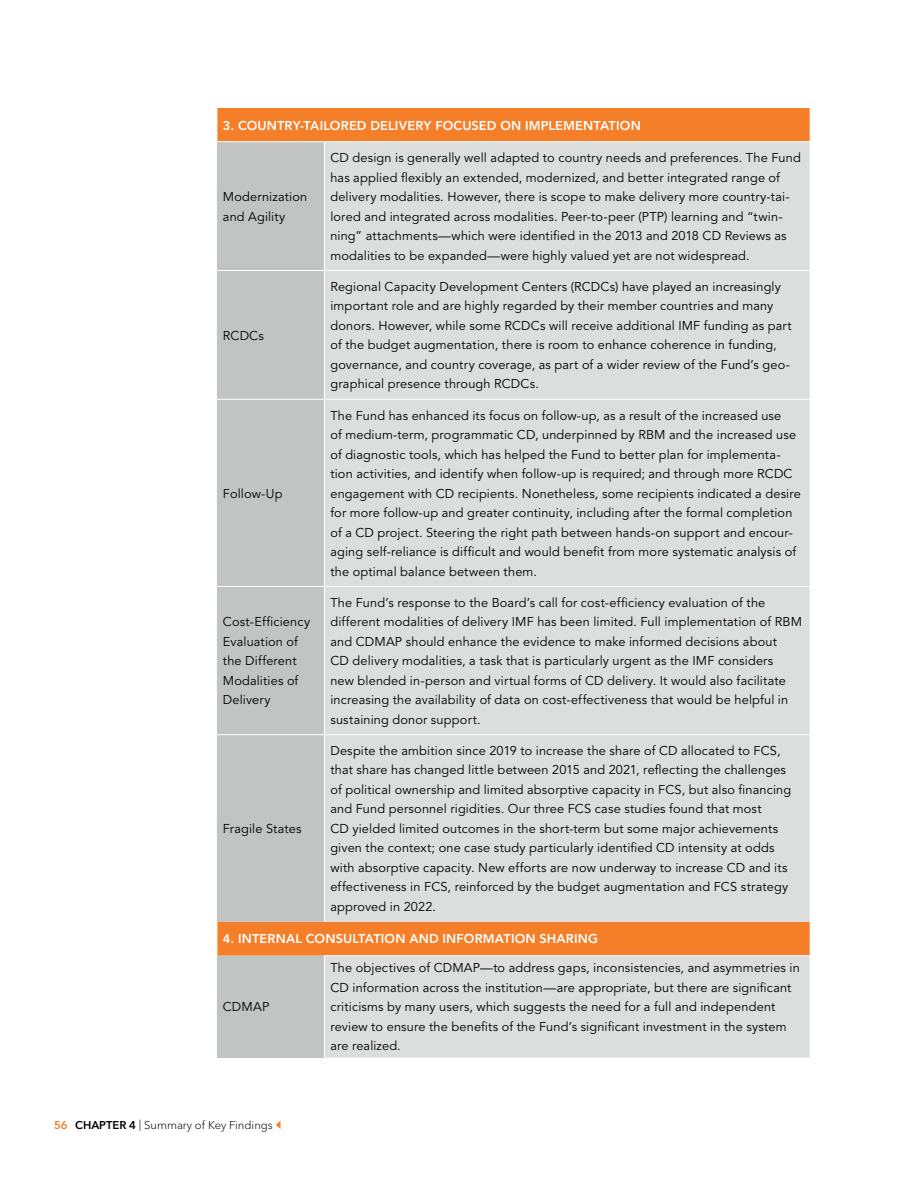
<style>
.page{position:relative;width:918px;height:1188px;background:#fff}
.page>*{position:absolute;margin:0;border:0;box-sizing:border-box;transform-origin:0 0}
.t1{font:12.75px/19.5px "Avenir LT Std";letter-spacing:.01em;color:#000}
.t2{font:800 12.75px "Avenir LT Std";letter-spacing:.015em;color:#fff}
.t3{font:300 11.25px "Avenir Next W1 G";color:#000}
.s1{font-weight:600;color:#f57e29}
.s2{font-weight:600}
</style>
<div class="page">
<svg style="left:276px;top:1121px;width:4px;height:8px"></svg>
<div style="left:218px;top:108px;width:592px;height:33px;background:#f57e29"></div>
<div style="left:217px;top:142px;width:107px;height:916px;background:#c2c4c3"></div>
<div style="left:324px;top:142px;width:486px;height:916px;background:#dcdddd"></div>
<hr style="left:324px;top:142px;width:1px;height:128px;background:#fff">
<hr style="left:324px;top:270px;width:487px;height:1px;background:#fff">
<hr style="left:324px;top:271px;width:1px;height:128px;background:#fff">
<hr style="left:324px;top:399px;width:487px;height:1px;background:#fff">
<hr style="left:324px;top:400px;width:1px;height:186px;background:#fff">
<hr style="left:324px;top:586px;width:487px;height:1px;background:#fff">
<hr style="left:324px;top:587px;width:1px;height:147px;background:#fff">
<hr style="left:324px;top:734px;width:487px;height:1px;background:#fff">
<hr style="left:324px;top:735px;width:1px;height:187px;background:#fff">
<hr style="left:324px;top:955px;width:487px;height:1px;background:#fff">
<hr style="left:324px;top:956px;width:1px;height:102px;background:#fff">
<hr style="left:217px;top:922px;width:1px;height:34px;background:#fff">
<hr style="left:217px;top:270px;width:107px;height:1px;background:#fff">
<hr style="left:217px;top:399px;width:107px;height:1px;background:#fff">
<hr style="left:217px;top:586px;width:107px;height:1px;background:#fff">
<hr style="left:217px;top:734px;width:107px;height:1px;background:#fff">
<p class="t2" style="left:223px;top:118px;width:419px">3. COUNTRY-TAILORED DELIVERY FOCUSED ON IMPLEMENTATION</p>
<p class="t1" style="left:223px;top:187px;width:86px">Modernization and Agility</p>
<p class="t1" style="left:223px;top:326px;width:43px">RCDCs</p>
<p class="t1" style="left:223px;top:484px;width:61px">Follow-Up</p>
<p class="t1" style="left:223px;top:613px;width:89px">Cost-Efficiency<br>Evaluation of the Different<br>Modalities of<br>Delivery</p>
<p class="t1" style="left:330px;top:148px;width:472px">CD design is generally well adapted to country needs and preferences. The Fund has applied flexibly an extended, modernized, and better integrated range of delivery modalities. However, there is scope to make delivery more country-tai&shy;lored and integrated across modalities. Peer-to-peer (PTP) learning and “twin&shy;ning” attachments—which were identified in the 2013 and 2018 CD Reviews as modalities to be expanded—were highly valued yet are not widespread.</p>
<p class="t1" style="left:330px;top:277px;width:463px">Regional Capacity Development Centers (RCDCs) have played an increasingly important role and are highly regarded by their member countries and many donors. However, while some RCDCs will receive additional IMF funding as part of the budget augmentation, there is room to enhance coherence in funding, governance, and country coverage, as part of a wider review of the Fund’s geo&shy;graphical presence through RCDCs.</p>
<p class="t1" style="left:330px;top:406px;width:472px">The Fund has enhanced its focus on follow-up, as a result of the increased use<br>of medium-term, programmatic CD, underpinned by RBM and the increased use of diagnostic tools, which has helped the Fund to better plan for implementa&shy;tion activities, and identify when follow-up is required; and through more RCDC engagement with CD recipients. Nonetheless, some recipients indicated a desire for more follow-up and greater continuity, including after the formal completion of a CD project. Steering the right path between hands-on support and encour&shy;aging self-reliance is difficult and would benefit from more systematic analysis of the optimal balance between them.</p>
<p class="t1" style="left:330px;top:593px;width:473px">The Fund’s response to the Board’s call for cost-efficiency evaluation of the different modalities of delivery IMF has been limited. Full implementation of RBM and CDMAP should enhance the evidence to make informed decisions about<br>CD delivery modalities, a task that is particularly urgent as the IMF considers<br>new blended in-person and virtual forms of CD delivery. It would also facilitate increasing the availability of data on cost-effectiveness that would be helpful in sustaining donor support.</p>
<p class="t1" style="left:330px;top:741px;width:462px">Despite the ambition since 2019 to increase the share of CD allocated to FCS, that share has changed little between 2015 and 2021, reflecting the challenges of political ownership and limited absorptive capacity in FCS, but also financing and Fund personnel rigidities. Our three FCS case studies found that most<br>CD yielded limited outcomes in the short-term but some major achievements given the context; one case study particularly identified CD intensity at odds with absorptive capacity. New efforts are now underway to increase CD and its effectiveness in FCS, reinforced by the budget augmentation and FCS strategy approved in 2022.</p>
<p class="t2" style="left:223px;top:931px;width:377px">4. INTERNAL CONSULTATION AND INFORMATION SHARING</p>
<p class="t1" style="left:223px;top:819px;width:80px">Fragile States</p>
<p class="t1" style="left:223px;top:998px;width:48px">CDMAP</p>
<p class="t3" style="left:54px;top:1116px;width:220px"><span class="s1">56</span> <span class="s2">CHAPTER 4</span> | Summary of Key Findings</p>
<p class="t1" style="left:330px;top:959px;width:471px">The objectives of CDMAP—to address gaps, inconsistencies, and asymmetries in CD information across the institution—are appropriate, but there are significant criticisms by many users, which suggests the need for a full and independent review to ensure the benefits of the Fund’s significant investment in the system are realized.</p>
</div>
